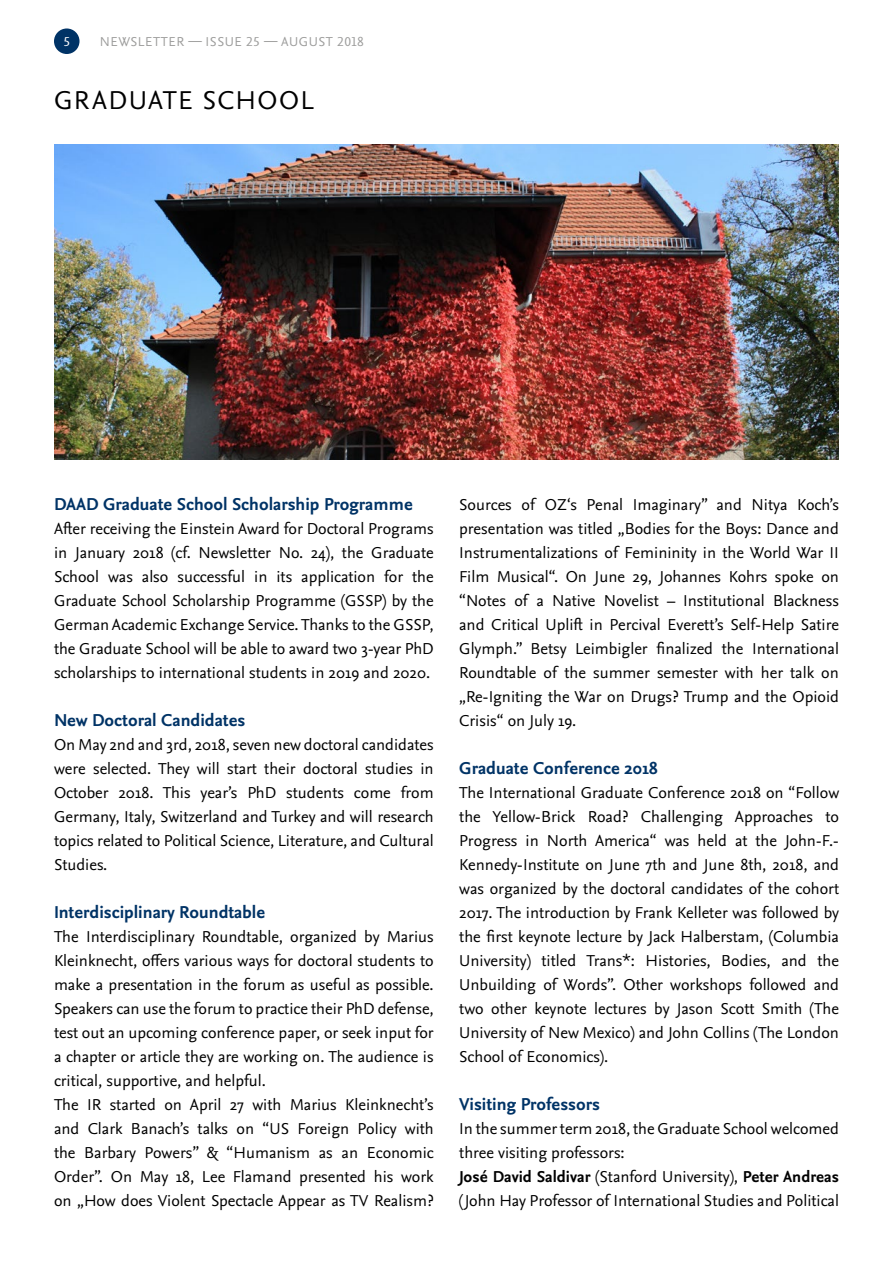
<style>
.page{position:relative;width:893px;height:1263px;background:#fff}
.page>*{position:absolute;margin:0;border:0;box-sizing:border-box;transform-origin:0 0}
.t1{font:27px "Nexus Sans Pro";letter-spacing:.05em;color:#000}
.t2{font:700 18px "Nexus Sans Pro";color:#036}
.t3{font:16.5px/24px "Nexus Sans Pro";color:#000;text-align:justify}
.t4{font:13.5px "Nexus Sans Pro";letter-spacing:.04em;color:#9d9d9c}
.t5{font:13.5px "Nexus Sans Pro";color:#fff}
.s1{font-weight:700}
</style>
<div class="page">
<div style="left:54px;top:28px;width:26px;height:26px;background:#036;border-radius:50%"></div>
<img style="left:54px;top:144px;width:785px;height:315px">
<p class="t5" style="left:63px;top:31px;width:8px">5</p>
<p class="t4" style="left:100px;top:32px;width:266px">NEWSLETTER — ISSUE 25 — AUGUST 2018</p>
<h1 class="t1" style="left:54px;top:80px;width:261px">GRADUATE SCHOOL</h1>
<p class="t2" style="left:54px;top:491px;width:360px">DAAD Graduate School Scholarship Programme</p>
<p class="t3" style="left:54px;top:516px;width:381px">After receiving the Einstein Award for Doctoral Programs in January 2018 (cf. Newsletter No. 24), the Graduate School was also successful in its application for the Graduate School Scholarship Programme (GSSP) by the German Academic Exchange Service. Thanks to the GSSP, the Graduate School will be able to award two 3-year PhD scholarships to international students in 2019 and 2020.</p>
<p class="t2" style="left:54px;top:707px;width:193px">New Doctoral Candidates</p>
<p class="t3" style="left:54px;top:732px;width:381px">On May 2nd and 3rd, 2018, seven new doctoral candidates were selected. They will start their doctoral studies in October 2018. This year’s PhD students come from Germany, Italy, Switzerland and Turkey and will research topics related to Political Science, Literature, and Cultural Studies.</p>
<p class="t2" style="left:54px;top:899px;width:213px">Interdisciplinary Roundtable</p>
<p class="t3" style="left:54px;top:924px;width:381px;text-align:left">The Interdisciplinary Roundtable, organized by Marius Kleinknecht, offers various ways for doctoral students to make a presentation in the forum as useful as possible.<br>Speakers can use the forum to practice their PhD defense, test out an upcoming conference paper, or seek input for a chapter or article they are working on. The audience is critical, supportive, and helpful.<br>The IR started on April 27 with Marius Kleinknecht’s and Clark Banach’s talks on “US Foreign Policy with the Barbary Powers” &amp; “Humanism as an Economic Order”. On May 18, Lee Flamand presented his work on „How does Violent Spectacle Appear as TV Realism?</p>
<p class="t3" style="left:459px;top:492px;width:381px">Sources of OZ‘s Penal Imaginary” and Nitya Koch’s presentation was titled „Bodies for the Boys: Dance and Instrumentalizations of Femininity in the World War II Film Musical“. On June 29, Johannes Kohrs spoke on “Notes of a Native Novelist – Institutional Blackness and Critical Uplift in Percival Everett’s Self-Help Satire Glymph.” Betsy Leimbigler finalized the International Roundtable of the summer semester with her talk on „Re-Igniting the War on Drugs? Trump and the Opioid Crisis“ on July 19.</p>
<p class="t2" style="left:459px;top:755px;width:200px">Graduate Conference 2018</p>
<p class="t3" style="left:459px;top:780px;width:381px">The International Graduate Conference 2018 on “Follow the Yellow-Brick Road? Challenging Approaches to Progress in North America“ was held at the John-F.- Kennedy-Institute on June 7th and June 8th, 2018, and was organized by the doctoral candidates of the cohort 2017. The introduction by Frank Kelleter was followed by the first keynote lecture by Jack Halberstam, (Columbia University) titled Trans*: Histories, Bodies, and the Unbuilding of Words”. Other workshops followed and two other keynote lectures by Jason Scott Smith (The University of New Mexico) and John Collins (The London School of Economics).</p>
<p class="t2" style="left:459px;top:1091px;width:142px">Visiting Professors</p>
<p class="t3" style="left:459px;top:1116px;width:381px;text-align:left">In the summer term 2018, the Graduate School welcomed three visiting professors:<br><span class="s1">José David Saldivar</span> (Stanford University), <span class="s1">Peter Andreas </span>(John Hay Professor of International Studies and Political</p>
</div>
